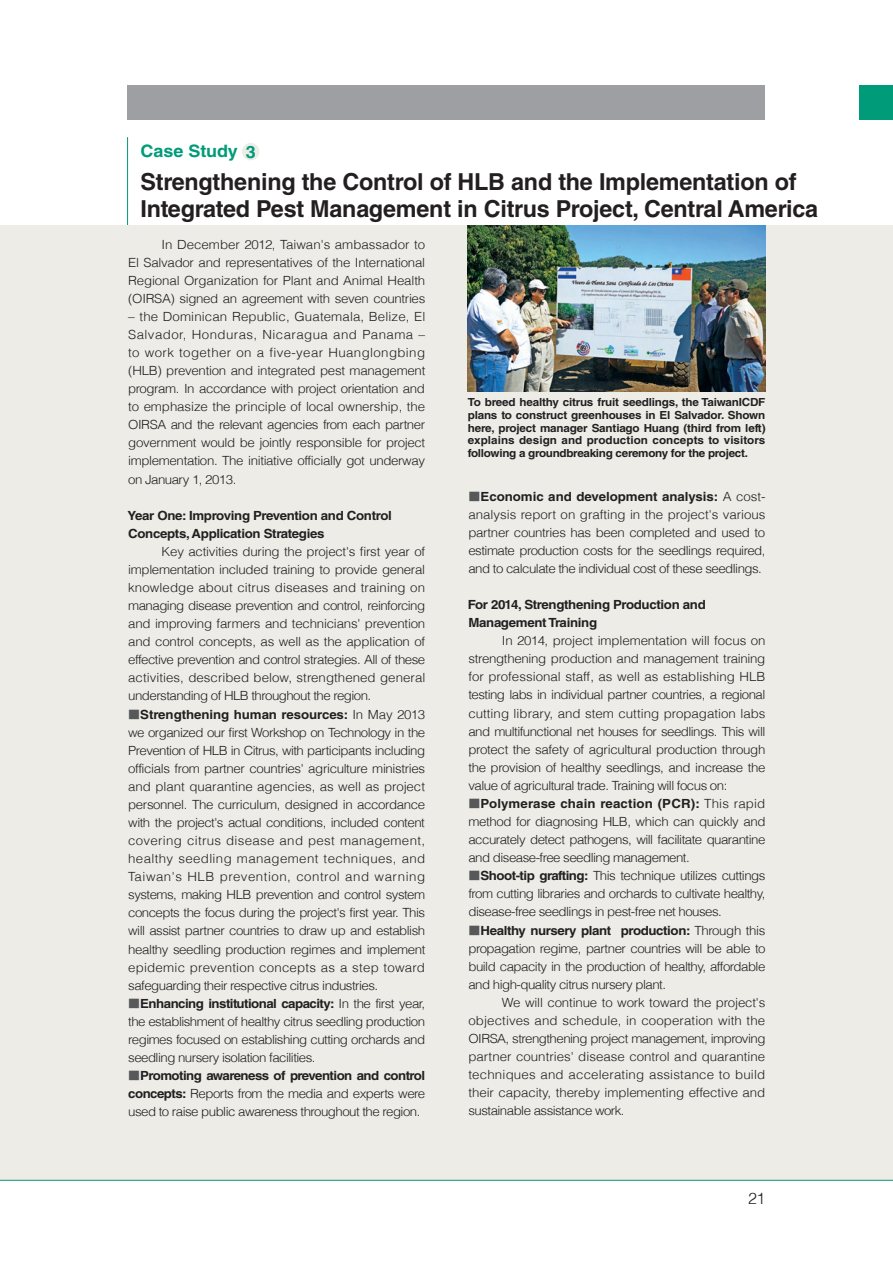
<style>
.page{position:relative;width:893px;height:1263px;background:#fff}
.page>*{position:absolute;margin:0;border:0;box-sizing:border-box;transform-origin:0 0}
.BOX大標okok{font:700 23.4px/27px "Helvetica LT Std";letter-spacing:-.01em;color:#231f20}
.BOX小標{font:700 17.1px "Helvetica LT Std";color:#009b78;scale:1.05 1}
.t1{font:300 15.9px "Helvetica";color:#231f20}
.內文{font:300 12.6px/18.1px "Helvetica";letter-spacing:-.04em;color:#231f20;text-align:justify;scale:1.05 1}
.小標{font:700 12.6px/18.1px "Helvetica LT Std";letter-spacing:-.025em;color:#231f20;scale:1.05 1}
.圖說{font:700 11.1px/12.8px "Helvetica LT Std";letter-spacing:-.025em;color:#231f20;text-align:justify;scale:1.05 1}
.s1{font-family:"DF Hei Std W7";font-weight:400;color:#57585a}
.s2{font-family:"Helvetica LT Std";font-weight:700}
</style>
<div class="page">
<hr style="left:127px;top:137px;width:1px;height:996px;background:#009b78">
<div style="left:859px;top:85px;width:34px;height:34px;background:#009b78"></div>
<div style="left:0;top:226px;width:893px;height:954px;background:#edece7"></div>
<hr style="left:0;top:1180px;width:893px;height:1px;background:#009b78">
<img style="left:468px;top:225px;width:297px;height:166px">
<div style="left:128px;top:85px;width:637px;height:34px;background:#9d9fa2"></div>
<div style="left:242px;top:143px;width:17px;height:17px;background:#edece7;border-radius:50%"></div>
<p class="BOX小標" style="left:140px;top:140px;width:94px">Case Study</p>
<p class="BOX大標okok" style="left:140px;top:168px;width:679px">Strengthening the Control of HLB and the Implementation of<br>Integrated Pest Management in Citrus Project, Central America</p>
<p class="BOX小標" style="left:246px;top:141px;width:11px">3</p>
<p class="內文" style="left:128px;top:234px;width:284px;text-indent:33px">In December 2012, Taiwan's ambassador to El Salvador and representatives of the International Regional Organization for Plant and Animal Health (OIRSA) signed an agreement with seven countries</p>
<p class="內文" style="left:128px;top:307px;width:284px">– the Dominican Republic, Guatemala, Belize, El Salvador, Honduras, Nicaragua and Panama – to work together on a five-year Huanglongbing (HLB) prevention and integrated pest management program. In accordance with project orientation and to emphasize the principle of local ownership, the OIRSA and the relevant agencies from each partner government would be jointly responsible for project implementation. The initiative officially got underway on January 1, 2013.</p>
<p class="小標" style="left:128px;top:506px;width:253px">Year One: Improving Prevention and Control<br>Concepts, Application Strategies</p>
<p class="內文" style="left:128px;top:542px;width:284px;text-indent:33px">Key activities during the project's first year of implementation included training to provide general knowledge about citrus diseases and training on managing disease prevention and control, reinforcing and improving farmers and technicians' prevention and control concepts, as well as the application of effective prevention and control strategies. All of these activities, described below, strengthened general understanding of HLB throughout the region.</p>
<p class="內文" style="left:128px;top:704px;width:285px"><span class="s1">■</span><span class="s2">Strengthening human resources:</span> In May 2013 we organized our first Workshop on Technology in the Prevention of HLB in Citrus, with participants including officials from partner countries' agriculture ministries and plant quarantine agencies, as well as project personnel. The curriculum, designed in accordance with the project's actual conditions, included content covering citrus disease and pest management, healthy seedling management techniques, and Taiwan's HLB prevention, control and warning systems, making HLB prevention and control system concepts the focus during the project's first year. This will assist partner countries to draw up and establish healthy seedling production regimes and implement epidemic prevention concepts as a step toward safeguarding their respective citrus industries.</p>
<p class="內文" style="left:128px;top:994px;width:285px"><span class="s1">■</span><span class="s2">Enhancing institutional capacity:</span> In the first year, the establishment of healthy citrus seedling production regimes focused on establishing cutting orchards and seedling nursery isolation facilities.</p>
<p class="內文" style="left:128px;top:1066px;width:285px"><span class="s1">■</span><span class="s2">Promoting awareness of prevention and control concepts:</span> Reports from the media and experts were used to raise public awareness throughout the region.</p>
<p class="圖說" style="left:468px;top:396px;width:285px">To breed healthy citrus fruit seedlings, the TaiwanICDF plans to construct greenhouses in El Salvador. Shown here, project manager Santiago Huang (third from left) explains design and production concepts to visitors following a groundbreaking ceremony for the project.</p>
<p class="內文" style="left:468px;top:486px;width:285px"><span class="s1">■</span><span class="s2">Economic and development analysis:</span> A cost&shy;analysis report on grafting in the project's various partner countries has been completed and used to estimate production costs for the seedlings required, and to calculate the individual cost of these seedlings.</p>
<p class="小標" style="left:468px;top:595px;width:228px">For 2014, Strengthening Production and<br>Management Training</p>
<p class="內文" style="left:468px;top:631px;width:284px;text-indent:33px">In 2014, project implementation will focus on strengthening production and management training for professional staff, as well as establishing HLB testing labs in individual partner countries, a regional cutting library, and stem cutting propagation labs and multifunctional net houses for seedlings. This will protect the safety of agricultural production through the provision of healthy seedlings, and increase the value of agricultural trade. Training will focus on:</p>
<p class="內文" style="left:468px;top:794px;width:285px"><span class="s1">■</span><span class="s2">Polymerase chain reaction (PCR):</span> This rapid method for diagnosing HLB, which can quickly and accurately detect pathogens, will facilitate quarantine and disease-free seedling management.</p>
<p class="內文" style="left:468px;top:866px;width:285px"><span class="s1">■</span><span class="s2">Shoot-tip grafting:</span> This technique utilizes cuttings from cutting libraries and orchards to cultivate healthy, disease-free seedlings in pest-free net houses.</p>
<p class="內文" style="left:468px;top:920px;width:285px"><span class="s1">■</span><span class="s2">Healthy nursery plant production:</span> Through this propagation regime, partner countries will be able to build capacity in the production of healthy, affordable and high-quality citrus nursery plant.</p>
<p class="內文" style="left:468px;top:993px;width:284px;text-indent:33px">We will continue to work toward the project's objectives and schedule, in cooperation with the OIRSA, strengthening project management, improving partner countries' disease control and quarantine techniques and accelerating assistance to build their capacity, thereby implementing effective and sustainable assistance work.</p>
<p class="t1" style="left:748px;top:1185px;width:19px">21</p>
</div>
